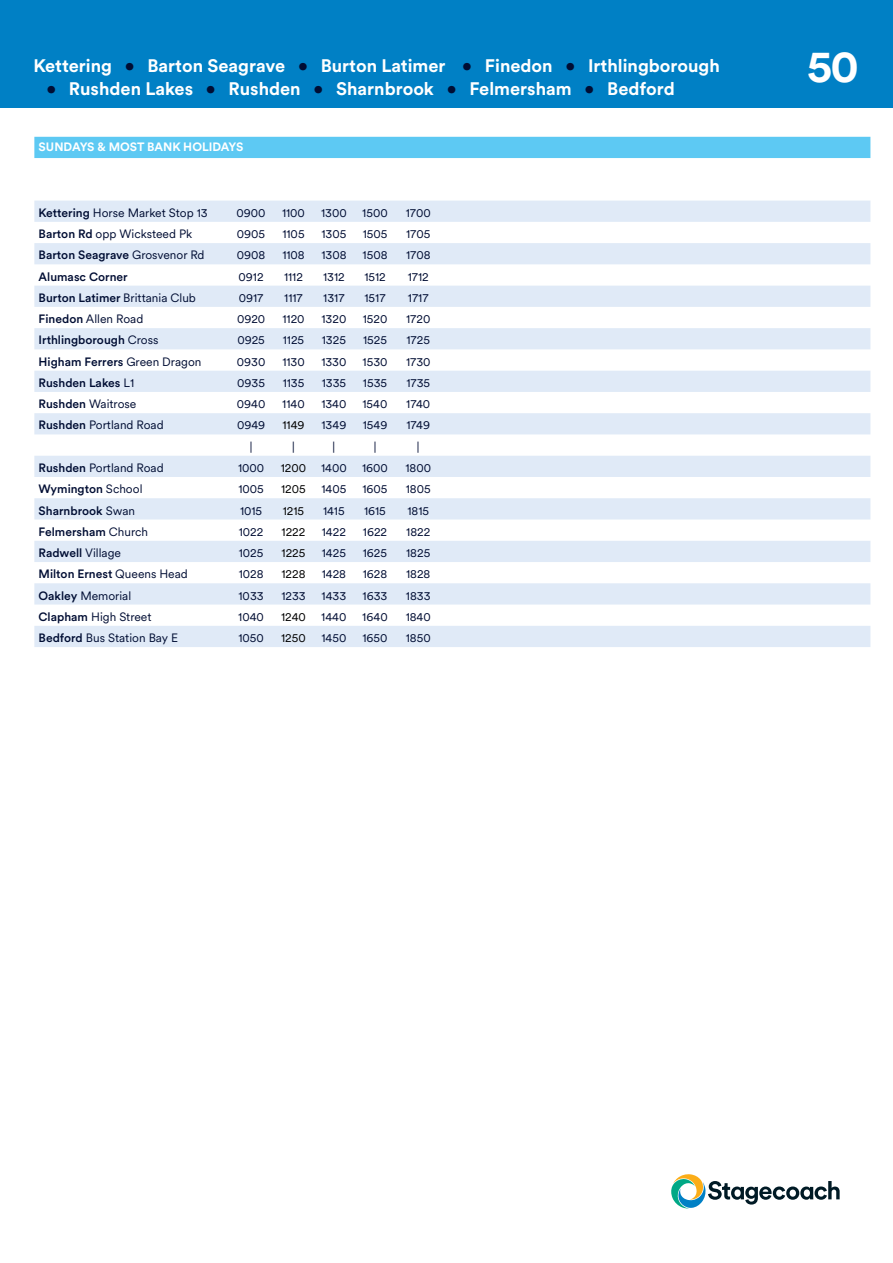
<style>
.page{position:relative;width:893px;height:1263px;background:#fff}
.page>*{position:absolute;margin:0;border:0;box-sizing:border-box;transform-origin:0 0}
.t1{font:700 45px "Stagecoach Circular";color:#fff}
.t2{font:700 18px/22.5px "Stagecoach Circular";color:#fff}
.t3{font:700 18px "Stagecoach Circular";color:#000d33}
.t4{font:12px "Stagecoach Circular";color:#000d33}
.t5{font:500 12px "Stagecoach Circular";color:#000d33}
.t6{font:12px "Stagecoach Circular";color:#000}
.t7{font:700 12px "Stagecoach Circular";color:#fff}
.s1{color:#000d33}
.s2{font-weight:500}
.s3{font-weight:400}
</style>
<div class="page">
<svg style="left:671px;top:1174px;width:169px;height:35px"></svg>
<div style="left:34px;top:137px;width:836px;height:21px;background:#5dc9f3"></div>
<svg style="left:34px;top:201px;width:836px;height:446px;fill:#e1ebf7"></svg>
<div style="left:0;top:0;width:893px;height:107px;background:#0080c5"></div>
<h2 class="t2" style="left:34px;top:54px;width:80px">Kettering</h2>
<h2 class="t2" style="left:46px;top:77px;width:148px"><span class="s1">•</span> Rushden Lakes</h2>
<h2 class="t2" style="left:125px;top:54px;width:162px"><span class="s1">•</span> Barton Seagrave</h2>
<h2 class="t2" style="left:206px;top:77px;width:96px"><span class="s1">•</span> Rushden</h2>
<h2 class="t3" style="left:298px;top:54px;width:11px">•</h2>
<h2 class="t2" style="left:336px;top:54px;width:122px;text-indent:-15px">Burton Latimer<br>Sharnbrook <span class="s1">•</span></h2>
<h2 class="t3" style="left:462px;top:54px;width:11px">•</h2>
<h2 class="t2" style="left:485px;top:54px;width:236px">Finedon <span class="s1">•</span> Irthlingborough</h2>
<h2 class="t2" style="left:585px;top:77px;width:92px"><span class="s1">•</span> Bedford</h2>
<h2 class="t2" style="left:469px;top:77px;width:104px">Felmersham</h2>
<h2 class="t3" style="left:314px;top:76px;width:11px">•</h2>
<p class="t7" style="left:39px;top:139px;width:206px">SUNDAYS &amp; MOST BANK HOLIDAYS</p>
<p class="t4" style="left:39px;top:205px;width:171px"><span class="s2">Kettering</span> Horse Market Stop 13</p>
<p class="t4" style="left:237px;top:205px;width:31px">0900</p>
<p class="t4" style="left:282px;top:205px;width:24px">1100</p>
<p class="t4" style="left:321px;top:205px;width:27px">1300</p>
<p class="t4" style="left:362px;top:205px;width:27px">1500</p>
<p class="t4" style="left:406px;top:205px;width:27px">1700</p>
<p class="t4" style="left:39px;top:226px;width:155px"><span class="s2">Barton Rd</span> opp Wicksteed Pk</p>
<p class="t4" style="left:237px;top:226px;width:30px">0905</p>
<p class="t4" style="left:282px;top:226px;width:24px">1105</p>
<p class="t4" style="left:321px;top:226px;width:26px">1305</p>
<p class="t4" style="left:363px;top:226px;width:26px">1505</p>
<p class="t4" style="left:406px;top:226px;width:26px">1705</p>
<p class="t5" style="left:39px;top:247px;width:167px">Barton Seagrave <span class="s3">Grosvenor Rd</span></p>
<p class="t4" style="left:237px;top:247px;width:30px">0908</p>
<p class="t4" style="left:282px;top:247px;width:24px">1108</p>
<p class="t4" style="left:321px;top:247px;width:27px">1308</p>
<p class="t4" style="left:363px;top:247px;width:26px">1508</p>
<p class="t4" style="left:406px;top:247px;width:26px">1708</p>
<p class="t5" style="left:39px;top:268px;width:91px">Alumasc Corner</p>
<p class="t4" style="left:239px;top:268px;width:27px">0912</p>
<p class="t4" style="left:284px;top:268px;width:20px">1112</p>
<p class="t4" style="left:323px;top:268px;width:23px">1312</p>
<p class="t4" style="left:364px;top:268px;width:23px">1512</p>
<p class="t4" style="left:408px;top:268px;width:23px">1712</p>
<p class="t5" style="left:39px;top:289px;width:159px">Burton Latimer <span class="s3">Brittania Club</span></p>
<p class="t4" style="left:239px;top:290px;width:26px">0917</p>
<p class="t4" style="left:284px;top:290px;width:20px">1117</p>
<p class="t4" style="left:323px;top:290px;width:23px">1317</p>
<p class="t4" style="left:364px;top:290px;width:23px">1517</p>
<p class="t4" style="left:408px;top:290px;width:22px">1717</p>
<p class="t4" style="left:39px;top:311px;width:106px"><span class="s2">Finedon</span> Allen Road</p>
<p class="t4" style="left:237px;top:311px;width:30px">0920</p>
<p class="t4" style="left:282px;top:311px;width:24px">1120</p>
<p class="t4" style="left:321px;top:311px;width:26px">1320</p>
<p class="t4" style="left:363px;top:311px;width:26px">1520</p>
<p class="t4" style="left:406px;top:311px;width:26px">1720</p>
<p class="t5" style="left:39px;top:332px;width:121px">Irthlingborough <span class="s3">Cross</span></p>
<p class="t4" style="left:237px;top:332px;width:29px">0925</p>
<p class="t4" style="left:283px;top:332px;width:23px">1125</p>
<p class="t4" style="left:322px;top:332px;width:26px">1325</p>
<p class="t4" style="left:363px;top:332px;width:25px">1525</p>
<p class="t4" style="left:406px;top:332px;width:25px">1725</p>
<p class="t5" style="left:39px;top:353px;width:164px">Higham Ferrers <span class="s3">Green Dragon</span></p>
<p class="t4" style="left:237px;top:353px;width:30px">0930</p>
<p class="t4" style="left:282px;top:353px;width:24px">1130</p>
<p class="t4" style="left:321px;top:353px;width:27px">1330</p>
<p class="t4" style="left:363px;top:353px;width:26px">1530</p>
<p class="t4" style="left:406px;top:353px;width:26px">1730</p>
<p class="t5" style="left:39px;top:374px;width:97px">Rushden Lakes <span class="s3">L1</span></p>
<p class="t4" style="left:237px;top:375px;width:29px">0935</p>
<p class="t4" style="left:283px;top:375px;width:23px">1135</p>
<p class="t4" style="left:322px;top:375px;width:26px">1335</p>
<p class="t4" style="left:363px;top:375px;width:26px">1535</p>
<p class="t4" style="left:406px;top:375px;width:25px">1735</p>
<p class="t4" style="left:39px;top:396px;width:99px"><span class="s2">Rushden</span> Waitrose</p>
<p class="t4" style="left:237px;top:396px;width:30px">0940</p>
<p class="t4" style="left:282px;top:396px;width:24px">1140</p>
<p class="t4" style="left:321px;top:396px;width:27px">1340</p>
<p class="t4" style="left:363px;top:396px;width:27px">1540</p>
<p class="t4" style="left:406px;top:396px;width:25px">1740</p>
<p class="t4" style="left:39px;top:417px;width:127px"><span class="s2">Rushden</span> Portland Road</p>
<p class="t4" style="left:237px;top:417px;width:30px">0949</p>
<p class="t6" style="left:282px;top:417px;width:24px">1149</p>
<p class="t4" style="left:321px;top:417px;width:26px">1349</p>
<p class="t4" style="left:363px;top:417px;width:26px">1549</p>
<p class="t4" style="left:406px;top:417px;width:25px">1749</p>
<p class="t4" style="left:250px;top:438px;width:4px">|</p>
<p class="t4" style="left:292px;top:438px;width:4px">|</p>
<p class="t4" style="left:333px;top:438px;width:4px">|</p>
<p class="t4" style="left:374px;top:438px;width:4px">|</p>
<p class="t4" style="left:417px;top:438px;width:4px">|</p>
<p class="t4" style="left:39px;top:460px;width:127px"><span class="s2">Rushden</span> Portland Road</p>
<p class="t4" style="left:238px;top:460px;width:28px">1000</p>
<p class="t6" style="left:281px;top:460px;width:67px">1200 <span class="s1">1400</span></p>
<p class="t4" style="left:362px;top:460px;width:27px">1600</p>
<p class="t4" style="left:405px;top:460px;width:27px">1800</p>
<p class="t5" style="left:39px;top:481px;width:105px">Wymington <span class="s3">School</span></p>
<p class="t4" style="left:238px;top:481px;width:27px">1005</p>
<p class="t6" style="left:281px;top:481px;width:26px">1205</p>
<p class="t4" style="left:321px;top:481px;width:27px">1405</p>
<p class="t4" style="left:362px;top:481px;width:27px">1605</p>
<p class="t4" style="left:406px;top:481px;width:26px">1805</p>
<p class="t5" style="left:39px;top:502px;width:98px">Sharnbrook <span class="s3">Swan</span></p>
<p class="t4" style="left:240px;top:502px;width:24px">1015</p>
<p class="t6" style="left:283px;top:502px;width:23px">1215</p>
<p class="t4" style="left:323px;top:502px;width:23px">1415</p>
<p class="t4" style="left:364px;top:502px;width:23px">1615</p>
<p class="t4" style="left:407px;top:502px;width:23px">1815</p>
<p class="t5" style="left:39px;top:523px;width:111px">Felmersham <span class="s3">Church</span></p>
<p class="t4" style="left:239px;top:523px;width:26px">1022</p>
<p class="t6" style="left:282px;top:523px;width:25px">1222</p>
<p class="t4" style="left:322px;top:523px;width:26px">1422</p>
<p class="t4" style="left:363px;top:523px;width:26px">1622</p>
<p class="t4" style="left:406px;top:523px;width:26px">1822</p>
<p class="t5" style="left:39px;top:545px;width:84px">Radwell <span class="s3">Village</span></p>
<p class="t4" style="left:239px;top:545px;width:26px">1025</p>
<p class="t6" style="left:282px;top:545px;width:25px">1225</p>
<p class="t4" style="left:322px;top:545px;width:26px">1425</p>
<p class="t4" style="left:363px;top:545px;width:26px">1625</p>
<p class="t4" style="left:406px;top:545px;width:26px">1825</p>
<p class="t5" style="left:39px;top:566px;width:151px">Milton Ernest <span class="s3">Queens Head</span></p>
<p class="t4" style="left:239px;top:566px;width:26px">1028</p>
<p class="t6" style="left:281px;top:566px;width:26px">1228</p>
<p class="t4" style="left:322px;top:566px;width:26px">1428</p>
<p class="t4" style="left:363px;top:566px;width:26px">1628</p>
<p class="t4" style="left:406px;top:566px;width:26px">1828</p>
<p class="t4" style="left:39px;top:587px;width:94px"><span class="s2">Oakley</span> Memorial</p>
<p class="t4" style="left:239px;top:587px;width:27px">1033</p>
<p class="t4" style="left:281px;top:587px;width:26px">1233</p>
<p class="t4" style="left:322px;top:587px;width:26px">1433</p>
<p class="t4" style="left:363px;top:587px;width:26px">1633</p>
<p class="t4" style="left:406px;top:587px;width:26px">1833</p>
<p class="t4" style="left:39px;top:609px;width:114px"><span class="s2">Clapham</span> High Street</p>
<p class="t4" style="left:238px;top:609px;width:27px">1040</p>
<p class="t6" style="left:281px;top:609px;width:26px">1240</p>
<p class="t4" style="left:321px;top:609px;width:27px">1440</p>
<p class="t4" style="left:362px;top:609px;width:27px">1640</p>
<p class="t4" style="left:406px;top:609px;width:27px">1840</p>
<p class="t4" style="left:39px;top:630px;width:141px"><span class="s2">Bedford</span> Bus Station Bay E</p>
<p class="t4" style="left:238px;top:630px;width:27px">1050</p>
<p class="t6" style="left:281px;top:630px;width:26px">1250</p>
<p class="t4" style="left:321px;top:630px;width:27px">1450</p>
<p class="t4" style="left:362px;top:630px;width:27px">1650</p>
<p class="t4" style="left:406px;top:630px;width:26px">1850</p>
<h1 class="t1" style="left:807px;top:36px;width:53px">50</h1>
</div>
